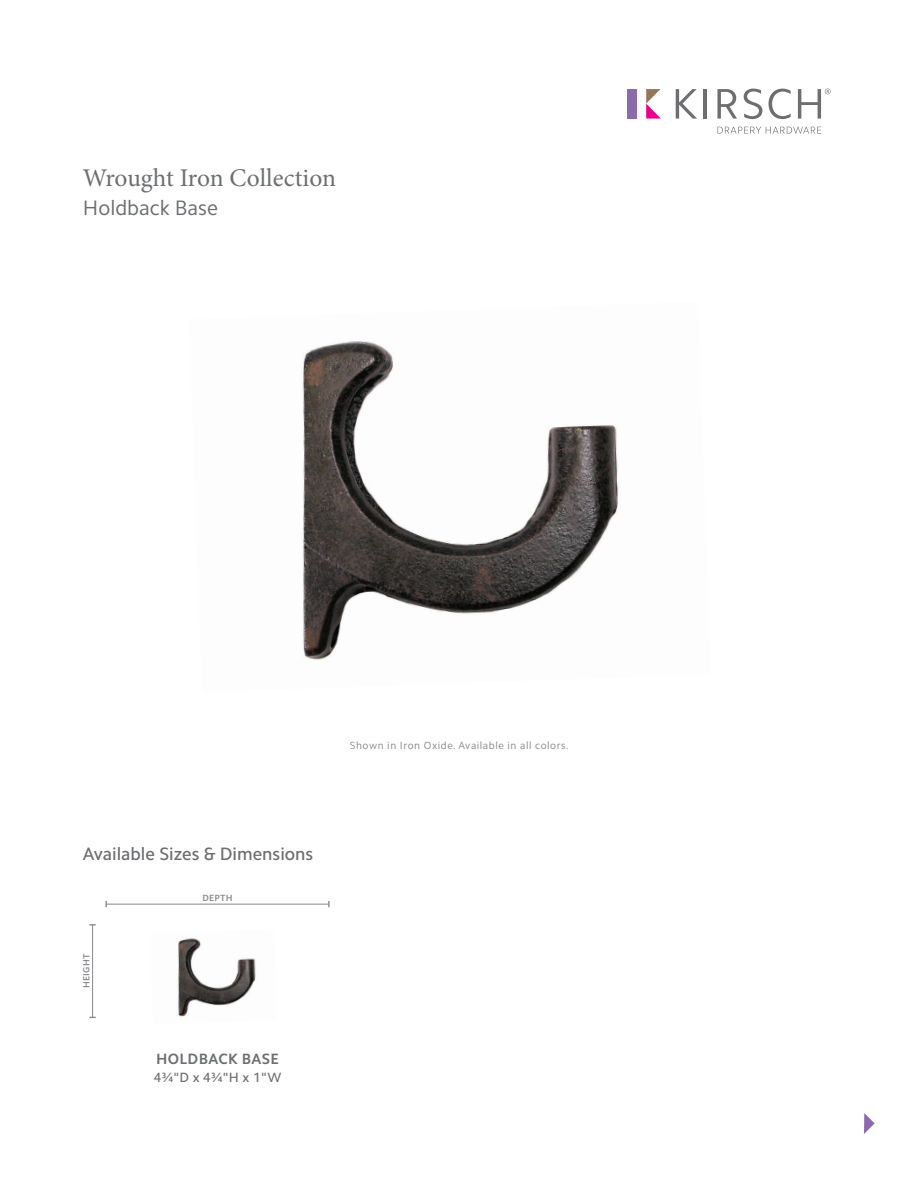
<style>
.page{position:relative;width:918px;height:1188px;background:#fff}
.page>*{position:absolute;margin:0;border:0;box-sizing:border-box;transform-origin:0 0}
.t1{font:25.5px "Minion Pro";letter-spacing:-.005em;color:#6d6e71}
.t2{font:21px "Camphor Std";color:#6d6e71}
.t3{font:500 18px "Camphor Std";color:#6d6e71}
.t4{font:700 15px "Camphor Std";letter-spacing:.02em;color:#6d6e71}
.t5{font:500 13.5px "Camphor Std";color:#6d6e71}
.t6{font:10.5px "Camphor Std";letter-spacing:.05em;color:#888a8d}
.t7{font:700 9px "Camphor Std";letter-spacing:.02em;color:#888a8d}
</style>
<div class="page">
<img style="left:302px;top:341px;width:317px;height:319px">
<img style="left:177px;top:938px;width:79px;height:79px">
<hr style="left:106px;top:904px;width:223px;height:1px;background:#888a8d">
<hr style="left:92px;top:925px;width:1px;height:92px;background:#888a8d">
<svg style="left:89px;top:924px;width:7px;height:2px"></svg>
<svg style="left:864px;top:1113px;width:11px;height:21px"></svg>
<svg style="left:717px;top:127px;width:104px;height:7px"></svg>
<div style="left:627px;top:89px;width:10px;height:30px;background:#8c6bad"></div>
<svg style="left:646px;top:89px;width:15px;height:30px"></svg>
<svg style="left:676px;top:89px;width:21px;height:30px"></svg>
<hr style="left:703px;top:89px;width:4px;height:30px;background:#6e6e70">
<svg style="left:717px;top:89px;width:20px;height:30px"></svg>
<svg style="left:744px;top:89px;width:18px;height:30px"></svg>
<svg style="left:769px;top:89px;width:22px;height:30px"></svg>
<svg style="left:798px;top:89px;width:33px;height:30px"></svg>
<p class="t1" style="left:83px;top:161px;width:255px">Wrought Iron Collection</p>
<p class="t2" style="left:83px;top:195px;width:137px">Holdback Base</p>
<p class="t6" style="left:350px;top:739px;width:220px">Shown in Iron Oxide. Available in all colors.</p>
<p class="t3" style="left:83px;top:843px;width:232px">Available Sizes &amp; Dimensions</p>
<p class="t7" style="left:81px;top:988px;width:36px;rotate:-90deg">HEIGHT</p>
<p class="t7" style="left:203px;top:893px;width:32px">DEPTH</p>
<p class="t4" style="left:156px;top:1050px;width:124px">HOLDBACK BASE</p>
<p class="t5" style="left:154px;top:1070px;width:129px">4¾"D x 4¾"H x 1"W</p>
</div>
